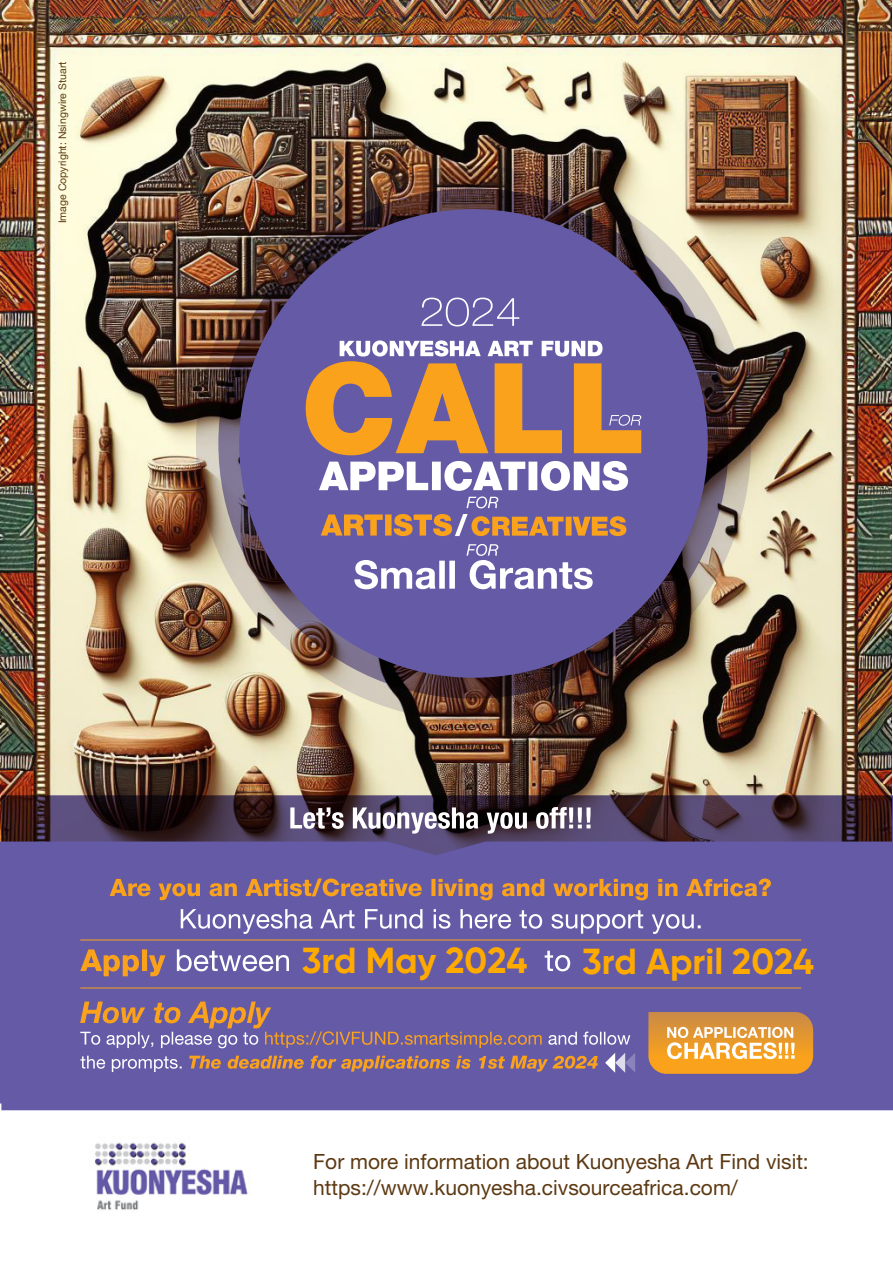
<style>
.page{position:relative;width:893px;height:1263px;background:#fff}
.page>*{position:absolute;margin:0;border:0;box-sizing:border-box;transform-origin:0 0}
.t1{font:700 36px "Gilroy";color:#fa0}
.t2{font:21px/25.2px "Helvetica Neue LT Pro";color:#5d3912}
.t3{font:10.5px "Helvetica Neue LT Pro";color:#5d3a12}
</style>
<div class="page">
<img style="left:0;top:0;width:891px;height:841px">
<svg style="left:1px;top:795px;width:892px;height:315px"></svg>
<div style="left:0;top:841px;width:893px;height:262px;background:#655aa6"></div>
<svg style="left:181px;top:909px;width:520px;height:25px"></svg>
<svg style="left:110px;top:878px;width:661px;height:22px"></svg>
<svg style="left:290px;top:807px;width:300px;height:26px"></svg>
<svg style="left:189px;top:1055px;width:409px;height:16px"></svg>
<svg style="left:80px;top:1056px;width:102px;height:16px"></svg>
<svg style="left:548px;top:1031px;width:82px;height:14px"></svg>
<svg style="left:80px;top:1001px;width:462px;height:47px"></svg>
<svg style="left:648px;top:1012px;width:165px;height:62px"></svg>
<hr style="left:80px;top:939px;width:721px;height:1px;background:#faa21b">
<hr style="left:80px;top:987px;width:721px;height:1px;background:#faa21b">
<img style="left:196px;top:166px;width:555px;height:555px;border-radius:50%">
<div style="left:239px;top:209px;width:469px;height:469px;background:#655aa6;border-radius:50%"></div>
<svg style="left:605px;top:1053px;width:30px;height:20px"></svg>
<img style="left:93px;top:1142px;width:156px;height:69px">
<svg style="left:545px;top:951px;width:25px;height:20px"></svg>
<svg style="left:177px;top:949px;width:112px;height:22px"></svg>
<svg style="left:80px;top:949px;width:86px;height:27px"></svg>
<svg style="left:306px;top:340px;width:336px;height:115px"></svg>
<svg style="left:319px;top:461px;width:309px;height:47px"></svg>
<svg style="left:321px;top:514px;width:305px;height:22px"></svg>
<svg style="left:421px;top:298px;width:98px;height:28px"></svg>
<svg style="left:354px;top:544px;width:239px;height:45px"></svg>
<p class="t3" style="left:56px;top:223px;width:163px;rotate:-90deg">Image Copyright: Nsingwire Stuart</p>
<h1 class="t1" style="left:302px;top:938px;width:227px">3rd May 2024</h1>
<h1 class="t1" style="left:582px;top:938px;width:233px">3rd April 2024</h1>
<p class="t2" style="left:313px;top:1149px;width:497px">For more information about Kuonyesha Art Find visit: https://www.kuonyesha.civsourceafrica.com/</p>
</div>
